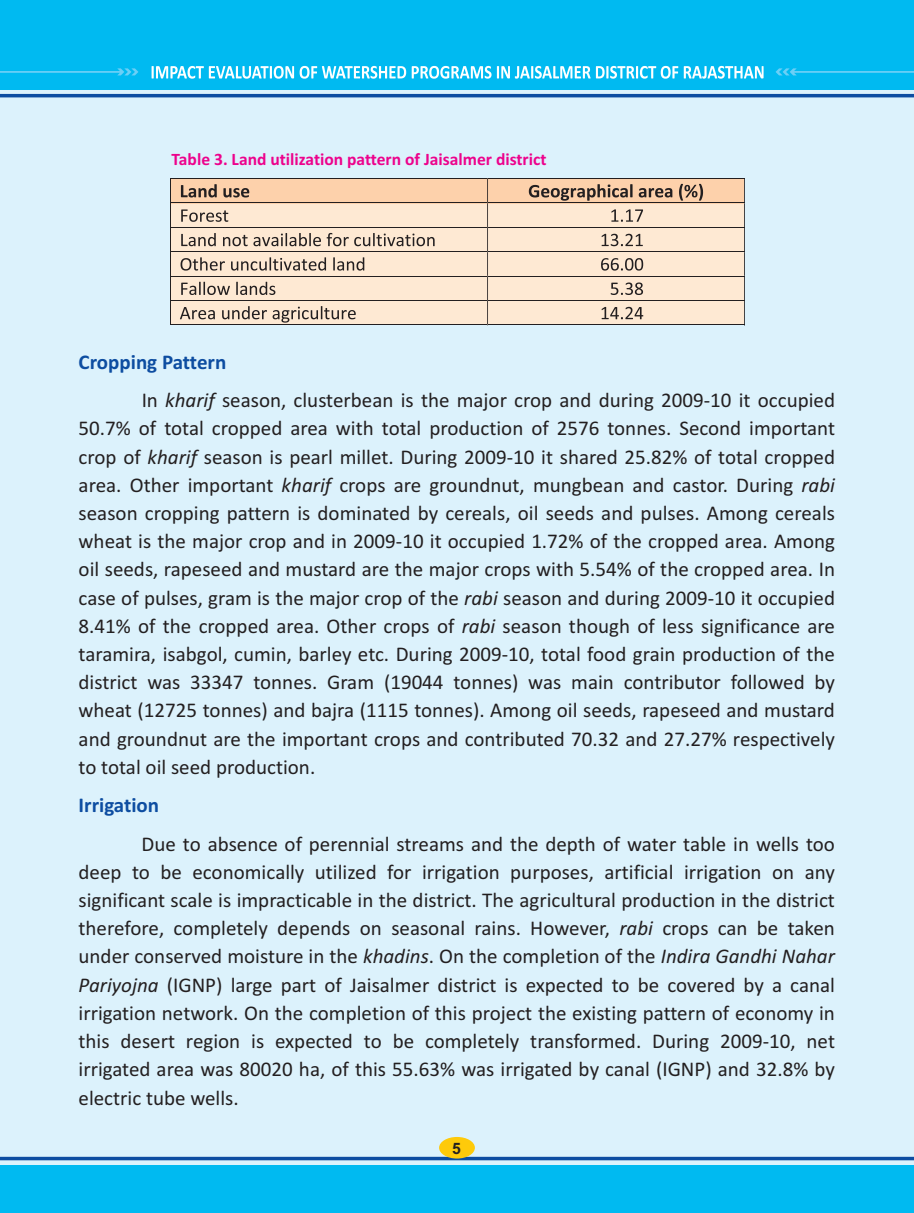
<style>
.page{position:relative;width:914px;height:1213px;background:#dcf2fc}
.page>*{position:absolute;margin:0;border:0;box-sizing:border-box;transform-origin:0 0}
.t1{font:21px/28.2px "Calibri";color:#231f20;text-align:justify}
.t2{font:700 21px "Calibri";color:#0d4da1}
.t3{font:700 17.5px "Calibri";color:#ed028c}
.t4{font:700 15.75px "Arial";color:#231f20}
.s1{font-style:italic}
</style>
<div class="page">
<div style="left:0;top:1165px;width:914px;height:48px;background:#00baf1"></div>
<hr style="left:0;top:1157px;width:914px;height:3px;background:#0d4da1">
<div style="left:439px;top:1137px;width:36px;height:21px;background:#feca0a;border-radius:50%"></div>
<div style="left:0;top:0;width:914px;height:90px;background:#00baf1"></div>
<hr style="left:0;top:94px;width:914px;height:3px;background:#0d4da1">
<svg style="left:0;top:68px;width:138px;height:7px"></svg>
<svg style="left:775px;top:68px;width:139px;height:7px"></svg>
<svg style="left:151px;top:66px;width:612px;height:13px"></svg>
<div style="left:170px;top:178px;width:574px;height:146px;background:#fee9d3"></div>
<div style="left:170px;top:178px;width:574px;height:25px;background:#fdd1ab"></div>
<svg style="left:181px;top:184px;width:36px;height:13px"></svg>
<svg style="left:223px;top:188px;width:26px;height:9px"></svg>
<svg style="left:529px;top:184px;width:103px;height:17px"></svg>
<svg style="left:638px;top:188px;width:34px;height:9px"></svg>
<svg style="left:679px;top:184px;width:24px;height:17px"></svg>
<hr style="left:170px;top:178px;width:317px;height:1px;background:#231f20">
<hr style="left:488px;top:178px;width:256px;height:1px;background:#231f20">
<svg style="left:181px;top:209px;width:47px;height:13px"></svg>
<svg style="left:611px;top:209px;width:32px;height:13px"></svg>
<hr style="left:170px;top:203px;width:317px;height:1px;background:#231f20">
<hr style="left:488px;top:203px;width:256px;height:1px;background:#231f20">
<svg style="left:181px;top:233px;width:35px;height:13px"></svg>
<svg style="left:223px;top:233px;width:211px;height:13px"></svg>
<svg style="left:601px;top:234px;width:41px;height:12px"></svg>
<hr style="left:170px;top:227px;width:317px;height:1px;background:#231f20">
<hr style="left:488px;top:227px;width:256px;height:1px;background:#231f20">
<svg style="left:180px;top:257px;width:45px;height:14px"></svg>
<svg style="left:231px;top:257px;width:95px;height:14px"></svg>
<svg style="left:333px;top:257px;width:31px;height:14px"></svg>
<svg style="left:601px;top:258px;width:42px;height:13px"></svg>
<hr style="left:170px;top:251px;width:317px;height:1px;background:#231f20">
<hr style="left:488px;top:251px;width:256px;height:1px;background:#231f20">
<svg style="left:181px;top:282px;width:49px;height:13px"></svg>
<svg style="left:236px;top:282px;width:39px;height:13px"></svg>
<svg style="left:610px;top:282px;width:33px;height:13px"></svg>
<hr style="left:170px;top:276px;width:317px;height:1px;background:#231f20">
<hr style="left:488px;top:276px;width:256px;height:1px;background:#231f20">
<svg style="left:180px;top:307px;width:35px;height:12px"></svg>
<svg style="left:222px;top:306px;width:134px;height:17px"></svg>
<svg style="left:601px;top:307px;width:42px;height:12px"></svg>
<hr style="left:170px;top:300px;width:317px;height:1px;background:#231f20">
<hr style="left:488px;top:300px;width:256px;height:1px;background:#231f20">
<svg style="left:170px;top:179px;width:1px;height:145px"></svg>
<hr style="left:170px;top:324px;width:317px;height:1px;background:#231f20">
<svg style="left:487px;top:178px;width:1px;height:147px"></svg>
<hr style="left:488px;top:324px;width:256px;height:1px;background:#231f20">
<svg style="left:744px;top:178px;width:1px;height:147px"></svg>
<p class="t3" style="left:172px;top:152px;width:376px">Table 3. Land utilization pattern of Jaisalmer district</p>
<p class="t2" style="left:79px;top:353px;width:149px">Cropping Pattern</p>
<p class="t1" style="left:79px;top:388px;width:758px;text-indent:63px">In <span class="s1">kharif</span> season, clusterbean is the major crop and during 2009-10 it occupied 50.7% of total cropped area with total production of 2576 tonnes. Second important crop of <span class="s1">kharif</span> season is pearl millet. During 2009-10 it shared 25.82% of total cropped area. Other important <span class="s1">kharif</span> crops are groundnut, mungbean and castor. During <span class="s1">rabi </span>season cropping pattern is dominated by cereals, oil seeds and pulses. Among cereals wheat is the major crop and in 2009-10 it occupied 1.72% of the cropped area. Among oil seeds, rapeseed and mustard are the major crops with 5.54% of the cropped area. In case of pulses, gram is the major crop of the <span class="s1">rabi</span> season and during 2009-10 it occupied 8.41% of the cropped area. Other crops of <span class="s1">rabi</span> season though of less significance are taramira, isabgol, cumin, barley etc. During 2009-10, total food grain production of the district was 33347 tonnes. Gram (19044 tonnes) was main contributor followed by wheat (12725 tonnes) and bajra (1115 tonnes). Among oil seeds, rapeseed and mustard and groundnut are the important crops and contributed 70.32 and 27.27% respectively to total oil seed production.</p>
<p class="t2" style="left:79px;top:796px;width:82px">Irrigation</p>
<p class="t1" style="left:79px;top:831px;width:758px;text-indent:63px">Due to absence of perennial streams and the depth of water table in wells too deep to be economically utilized for irrigation purposes, artificial irrigation on any significant scale is impracticable in the district. The agricultural production in the district therefore, completely depends on seasonal rains. However, <span class="s1">rabi</span> crops can be taken under conserved moisture in the <span class="s1">khadins</span>. On the completion of the <span class="s1">Indira Gandhi Nahar Pariyojna</span> (IGNP) large part of Jaisalmer district is expected to be covered by a canal irrigation network. On the completion of this project the existing pattern of economy in this desert region is expected to be completely transformed. During 2009-10, net irrigated area was 80020 ha, of this 55.63% was irrigated by canal (IGNP) and 32.8% by electric tube wells.</p>
<p class="t4" style="left:452px;top:1142px;width:10px">5</p>
</div>
